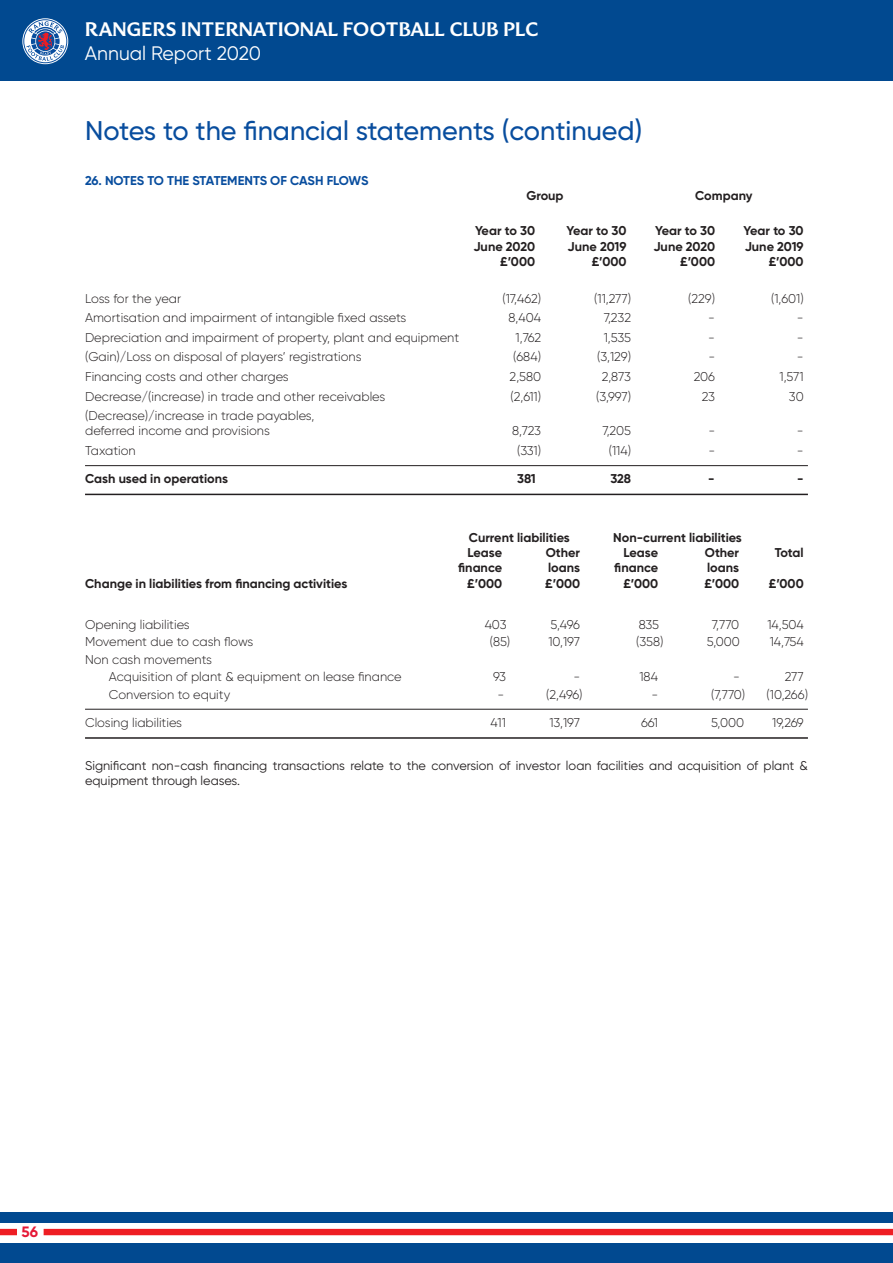
<style>
.page{position:relative;width:893px;height:1263px;background:#fff}
.page>*{position:absolute;margin:0;border:0;box-sizing:border-box;transform-origin:0 0}
.t1{font:500 27px "Gilroy";color:#084d9e}
.t2{font:19.5px "Rangers FC Display";letter-spacing:-.03em;color:#fff}
.t3{font:19.5px "Gilroy";color:#fff}
.t4{font:700 15px "Gilroy";color:#e51836}
.t5{font:300 12.75px/15.3px "Gilroy";color:#231f20}
.t6{font:700 12.75px "Gilroy";color:#231f20}
.t7{font:12.75px/15.3px "Gilroy";color:#231f20}
.t8{font:700 12.75px "Gilroy";letter-spacing:-.005em;color:#084d9e}
</style>
<div class="page">
<div style="left:0;top:1243px;width:893px;height:20px;background:#014990"></div>
<div style="left:0;top:1212px;width:893px;height:10px;background:#014990"></div>
<div style="left:0;top:1229px;width:17px;height:6px;background:#ee1d23"></div>
<div style="left:44px;top:1229px;width:849px;height:6px;background:#ee1d23"></div>
<div style="left:0;top:0;width:893px;height:81px;background:#014990"></div>
<svg style="left:23px;top:19px;width:44px;height:44px"></svg>
<hr style="left:85px;top:465px;width:723px;height:1px;background:#231f20">
<hr style="left:85px;top:494px;width:723px;height:1px;background:#231f20">
<hr style="left:85px;top:709px;width:723px;height:1px;background:#231f20">
<hr style="left:85px;top:737px;width:723px;height:2px;background:#231f20">
<h2 class="t2" style="left:85px;top:21px;width:455px">RANGERS INTERNATIONAL FOOTBALL CLUB PLC</h2>
<h2 class="t3" style="left:85px;top:41px;width:178px">Annual Report 2020</h2>
<h1 class="t1" style="left:85px;top:114px;width:559px">Notes to the financial statements (continued)</h1>
<p class="t8" style="left:85px;top:173px;width:285px">26. NOTES TO THE STATEMENTS OF CASH FLOWS</p>
<p class="t6" style="left:526px;top:188px;width:39px">Group</p>
<p class="t6" style="left:695px;top:188px;width:59px">Company</p>
<p class="t6" style="left:475px;top:223px;width:62px">Year to 30</p>
<p class="t6" style="left:566px;top:223px;width:62px">Year to 30</p>
<p class="t6" style="left:655px;top:223px;width:62px">Year to 30</p>
<p class="t6" style="left:744px;top:223px;width:62px">Year to 30</p>
<p class="t6" style="left:473px;top:238px;width:63px">June 2020</p>
<p class="t6" style="left:568px;top:238px;width:60px">June 2019</p>
<p class="t6" style="left:653px;top:238px;width:63px">June 2020</p>
<p class="t6" style="left:745px;top:238px;width:60px">June 2019</p>
<p class="t6" style="left:500px;top:253px;width:36px">£’000</p>
<p class="t6" style="left:592px;top:253px;width:36px">£’000</p>
<p class="t6" style="left:680px;top:253px;width:36px">£’000</p>
<p class="t6" style="left:769px;top:253px;width:36px">£’000</p>
<p class="t5" style="left:85px;top:291px;width:98px">Loss for the year</p>
<p class="t5" style="left:502px;top:291px;width:40px">(17,462)</p>
<p class="t5" style="left:594px;top:291px;width:38px">(11,277)</p>
<p class="t5" style="left:688px;top:291px;width:28px">(229)</p>
<p class="t5" style="left:771px;top:291px;width:34px">(1,601)</p>
<p class="t5" style="left:85px;top:310px;width:323px">Amortisation and impairment of intangible fixed assets</p>
<p class="t5" style="left:509px;top:310px;width:34px">8,404</p>
<p class="t5" style="left:604px;top:310px;width:29px">7,232</p>
<p class="t5" style="left:708px;top:310px;width:8px">-</p>
<p class="t5" style="left:797px;top:310px;width:8px">-</p>
<p class="t5" style="left:85px;top:330px;width:376px">Depreciation and impairment of property, plant and equipment</p>
<p class="t5" style="left:516px;top:330px;width:27px">1,762</p>
<p class="t5" style="left:604px;top:330px;width:29px">1,535</p>
<p class="t5" style="left:708px;top:330px;width:8px">-</p>
<p class="t5" style="left:797px;top:330px;width:8px">-</p>
<p class="t5" style="left:85px;top:349px;width:278px">(Gain)/Loss on disposal of players’ registrations</p>
<p class="t5" style="left:513px;top:349px;width:30px">(684)</p>
<p class="t5" style="left:597px;top:349px;width:35px">(3,129)</p>
<p class="t5" style="left:708px;top:349px;width:8px">-</p>
<p class="t5" style="left:797px;top:349px;width:8px">-</p>
<p class="t5" style="left:85px;top:369px;width:205px">Financing costs and other charges</p>
<p class="t5" style="left:510px;top:369px;width:33px">2,580</p>
<p class="t5" style="left:602px;top:369px;width:31px">2,873</p>
<p class="t5" style="left:694px;top:369px;width:23px">206</p>
<p class="t5" style="left:779px;top:369px;width:26px">1,571</p>
<p class="t5" style="left:85px;top:388px;width:302px">Decrease/(increase) in trade and other receivables</p>
<p class="t5" style="left:510px;top:388px;width:32px">(2,611)</p>
<p class="t5" style="left:596px;top:388px;width:36px">(3,997)</p>
<p class="t5" style="left:702px;top:388px;width:15px">23</p>
<p class="t5" style="left:789px;top:388px;width:16px">30</p>
<p class="t5" style="left:85px;top:408px;width:231px">(Decrease)/increase in trade payables, deferred income and provisions</p>
<p class="t5" style="left:512px;top:423px;width:31px">8,723</p>
<p class="t5" style="left:602px;top:423px;width:30px">7,205</p>
<p class="t5" style="left:708px;top:423px;width:8px">-</p>
<p class="t5" style="left:797px;top:423px;width:8px">-</p>
<p class="t5" style="left:85px;top:443px;width:52px">Taxation</p>
<p class="t5" style="left:517px;top:443px;width:26px">(331)</p>
<p class="t5" style="left:609px;top:443px;width:24px">(114)</p>
<p class="t5" style="left:708px;top:443px;width:8px">-</p>
<p class="t5" style="left:797px;top:443px;width:8px">-</p>
<p class="t6" style="left:85px;top:470px;width:144px">Cash used in operations</p>
<p class="t6" style="left:517px;top:470px;width:20px">381</p>
<p class="t6" style="left:610px;top:470px;width:22px">328</p>
<p class="t6" style="left:708px;top:470px;width:8px">-</p>
<p class="t6" style="left:797px;top:470px;width:8px">-</p>
<p class="t6" style="left:469px;top:529px;width:103px">Current liabilities</p>
<p class="t6" style="left:613px;top:529px;width:130px">Non-current liabilities</p>
<p class="t6" style="left:468px;top:544px;width:36px">Lease</p>
<p class="t6" style="left:546px;top:544px;width:36px">Other</p>
<p class="t6" style="left:624px;top:544px;width:36px">Lease</p>
<p class="t6" style="left:705px;top:544px;width:36px">Other</p>
<p class="t6" style="left:775px;top:544px;width:30px">Total</p>
<p class="t6" style="left:458px;top:560px;width:45px">finance</p>
<p class="t6" style="left:548px;top:560px;width:33px">loans</p>
<p class="t6" style="left:614px;top:560px;width:45px">finance</p>
<p class="t6" style="left:707px;top:560px;width:33px">loans</p>
<p class="t6" style="left:85px;top:575px;width:264px">Change in liabilities from financing activities</p>
<p class="t6" style="left:467px;top:575px;width:36px">£’000</p>
<p class="t6" style="left:545px;top:575px;width:36px">£’000</p>
<p class="t6" style="left:623px;top:575px;width:36px">£’000</p>
<p class="t6" style="left:704px;top:575px;width:36px">£’000</p>
<p class="t6" style="left:769px;top:575px;width:36px">£’000</p>
<p class="t5" style="left:85px;top:617px;width:106px">Opening liabilities</p>
<p class="t5" style="left:485px;top:617px;width:23px">403</p>
<p class="t5" style="left:550px;top:617px;width:31px">5,496</p>
<p class="t5" style="left:639px;top:617px;width:22px">835</p>
<p class="t5" style="left:712px;top:617px;width:29px">7,770</p>
<p class="t5" style="left:767px;top:617px;width:38px">14,504</p>
<p class="t5" style="left:85px;top:634px;width:170px">Movement due to cash flows</p>
<p class="t5" style="left:490px;top:634px;width:22px">(85)</p>
<p class="t5" style="left:548px;top:634px;width:33px">10,197</p>
<p class="t5" style="left:636px;top:634px;width:29px">(358)</p>
<p class="t5" style="left:707px;top:634px;width:35px">5,000</p>
<p class="t5" style="left:770px;top:634px;width:36px">14,754</p>
<p class="t5" style="left:109px;top:650px;width:294px;line-height:17.4px;text-indent:-24px">Non cash movements<br>Acquisition of plant &amp; equipment on lease finance</p>
<p class="t5" style="left:493px;top:669px;width:14px">93</p>
<p class="t5" style="left:573px;top:669px;width:8px">-</p>
<p class="t5" style="left:639px;top:669px;width:20px">184</p>
<p class="t5" style="left:733px;top:669px;width:8px">-</p>
<p class="t5" style="left:785px;top:669px;width:20px">277</p>
<p class="t5" style="left:109px;top:686px;width:123px">Conversion to equity</p>
<p class="t5" style="left:498px;top:686px;width:8px">-</p>
<p class="t5" style="left:546px;top:686px;width:38px">(2,496)</p>
<p class="t5" style="left:651px;top:686px;width:8px">-</p>
<p class="t5" style="left:711px;top:686px;width:35px">(7,770)</p>
<p class="t5" style="left:766px;top:686px;width:43px">(10,266)</p>
<p class="t5" style="left:85px;top:714px;width:99px">Closing liabilities</p>
<p class="t5" style="left:491px;top:714px;width:17px">411</p>
<p class="t5" style="left:549px;top:714px;width:32px">13,197</p>
<p class="t5" style="left:641px;top:714px;width:19px">661</p>
<p class="t5" style="left:711px;top:714px;width:35px">5,000</p>
<p class="t5" style="left:772px;top:714px;width:33px">19,269</p>
<p class="t7" style="left:85px;top:758px;width:724px">Significant non-cash financing transactions relate to the conversion of investor loan facilities and acquisition of plant &amp; equipment through leases.</p>
<p class="t4" style="left:22px;top:1222px;width:18px">56</p>
</div>
